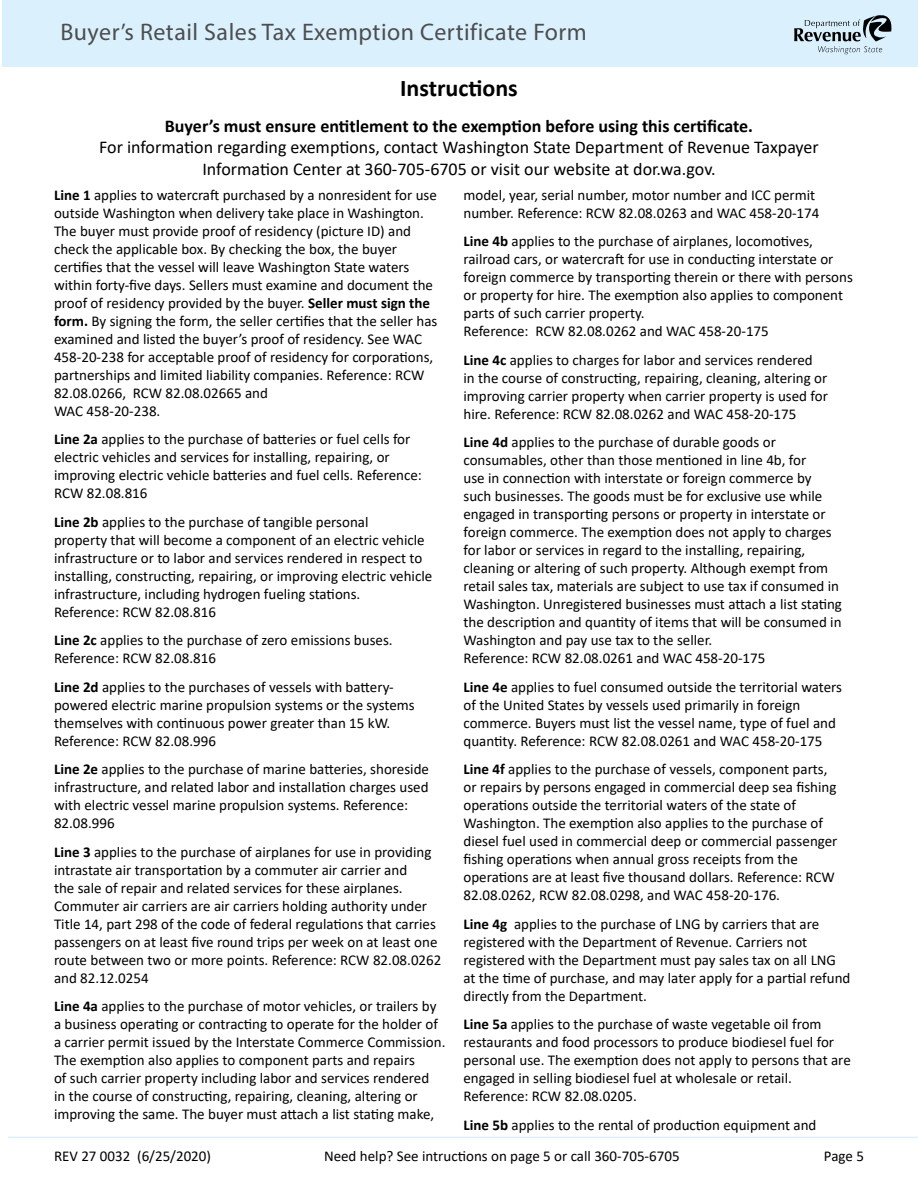
<style>
.page{position:relative;width:918px;height:1188px;background:#fff}
.page>*{position:absolute;margin:0;border:0;box-sizing:border-box;transform-origin:0 0}
.t1{font:24px "Myriad Pro";letter-spacing:.02em;color:#4d4d4f}
.t2{font:700 24px "Calibri";color:#000}
.t3{font:18px/21.6px "Calibri";color:#000;text-align:center}
.t4{font:15px/18px "Calibri";color:#000}
.s1{font-weight:700}
</style>
<div class="page">
<div style="left:2px;top:0;width:916px;height:66px;background:#daf1fd"></div>
<svg style="left:794px;top:15px;width:98px;height:39px"></svg>
<hr style="left:8px;top:1137px;width:910px;height:1px;background:#daf1fd">
<h1 class="t1" style="left:60px;top:17px;width:528px">Buyer’s Retail Sales Tax Exemption Certificate Form</h1>
<p class="t2" style="left:400px;top:71px;width:119px">Instructions</p>
<p class="t3" style="left:99px;top:115px;width:721px"><span class="s1">Buyer’s must ensure entitlement to the exemption before using this certificate.<br></span>For information regarding exemptions, contact Washington State Department of Revenue Taxpayer<br>Information Center at 360-705-6705 or visit our website at dor.wa.gov.</p>
<p class="t4" style="left:54px;top:185px;width:385px"><span class="s1">Line 1</span> applies to watercraft purchased by a nonresident for use outside Washington when delivery take place in Washington.<br>The buyer must provide proof of residency (picture ID) and check the applicable box. By checking the box, the buyer certifies that the vessel will leave Washington State waters within forty-five days. Sellers must examine and document the proof of residency provided by the buyer. <span class="s1">Seller must sign the form.</span> By signing the form, the seller certifies that the seller has examined and listed the buyer’s proof of residency. See WAC 458-20-238 for acceptable proof of residency for corporations, partnerships and limited liability companies. Reference: RCW 82.08.0266, RCW 82.08.02665 and<br>WAC 458-20-238.</p>
<p class="t4" style="left:54px;top:430px;width:369px"><span class="s1">Line 2a</span> applies to the purchase of batteries or fuel cells for electric vehicles and services for installing, repairing, or improving electric vehicle batteries and fuel cells. Reference:<br>RCW 82.08.816</p>
<p class="t4" style="left:54px;top:512px;width:380px"><span class="s1">Line 2b</span> applies to the purchase of tangible personal<br>property that will become a component of an electric vehicle infrastructure or to labor and services rendered in respect to installing, constructing, repairing, or improving electric vehicle infrastructure, including hydrogen fueling stations.<br>Reference: RCW 82.08.816</p>
<p class="t4" style="left:54px;top:631px;width:340px"><span class="s1">Line 2c</span> applies to the purchase of zero emissions buses.<br>Reference: RCW 82.08.816</p>
<p class="t4" style="left:54px;top:677px;width:362px"><span class="s1">Line 2d</span> applies to the purchases of vessels with battery&shy;powered electric marine propulsion systems or the systems themselves with continuous power greater than 15 kW.<br>Reference: RCW 82.08.996</p>
<p class="t4" style="left:54px;top:760px;width:377px"><span class="s1">Line 2e</span> applies to the purchase of marine batteries, shoreside infrastructure, and related labor and installation charges used with electric vessel marine propulsion systems. Reference:<br>82.08.996</p>
<p class="t4" style="left:54px;top:842px;width:389px"><span class="s1">Line 3</span> applies to the purchase of airplanes for use in providing intrastate air transportation by a commuter air carrier and<br>the sale of repair and related services for these airplanes.<br>Commuter air carriers are air carriers holding authority under Title 14, part 298 of the code of federal regulations that carries passengers on at least five round trips per week on at least one route between two or more points. Reference: RCW 82.08.0262 and 82.12.0254</p>
<p class="t4" style="left:54px;top:997px;width:393px"><span class="s1">Line 4a</span> applies to the purchase of motor vehicles, or trailers by a business operating or contracting to operate for the holder of a carrier permit issued by the Interstate Commerce Commission.<br>The exemption also applies to component parts and repairs<br>of such carrier property including labor and services rendered<br>in the course of constructing, repairing, cleaning, altering or improving the same. The buyer must attach a list stating make,</p>
<p class="t4" style="left:464px;top:185px;width:357px">model, year, serial number, motor number and ICC permit number. Reference: RCW 82.08.0263 and WAC 458-20-174</p>
<p class="t4" style="left:464px;top:232px;width:391px"><span class="s1">Line 4b</span> applies to the purchase of airplanes, locomotives, railroad cars, or watercraft for use in conducting interstate or foreign commerce by transporting therein or there with persons or property for hire. The exemption also applies to component parts of such carrier property.<br>Reference: RCW 82.08.0262 and WAC 458-20-175</p>
<p class="t4" style="left:464px;top:350px;width:366px"><span class="s1">Line 4c</span> applies to charges for labor and services rendered<br>in the course of constructing, repairing, cleaning, altering or improving carrier property when carrier property is used for hire. Reference: RCW 82.08.0262 and WAC 458-20-175</p>
<p class="t4" style="left:464px;top:433px;width:380px"><span class="s1">Line 4d</span> applies to the purchase of durable goods or consumables, other than those mentioned in line 4b, for<br>use in connection with interstate or foreign commerce by such businesses. The goods must be for exclusive use while engaged in transporting persons or property in interstate or foreign commerce. The exemption does not apply to charges for labor or services in regard to the installing, repairing, cleaning or altering of such property. Although exempt from retail sales tax, materials are subject to use tax if consumed in Washington. Unregistered businesses must attach a list stating the description and quantity of items that will be consumed in Washington and pay use tax to the seller.<br>Reference: RCW 82.08.0261 and WAC 458-20-175</p>
<p class="t4" style="left:464px;top:677px;width:380px"><span class="s1">Line 4e</span> applies to fuel consumed outside the territorial waters of the United States by vessels used primarily in foreign commerce. Buyers must list the vessel name, type of fuel and quantity. Reference: RCW 82.08.0261 and WAC 458-20-175</p>
<p class="t4" style="left:464px;top:760px;width:376px"><span class="s1">Line 4f</span> applies to the purchase of vessels, component parts, or repairs by persons engaged in commercial deep sea fishing operations outside the territorial waters of the state of Washington. The exemption also applies to the purchase of diesel fuel used in commercial deep or commercial passenger fishing operations when annual gross receipts from the operations are at least five thousand dollars. Reference: RCW 82.08.0262, RCW 82.08.0298, and WAC 458-20-176.</p>
<p class="t4" style="left:464px;top:914px;width:388px"><span class="s1">Line 4g</span> applies to the purchase of LNG by carriers that are registered with the Department of Revenue. Carriers not registered with the Department must pay sales tax on all LNG at the time of purchase, and may later apply for a partial refund directly from the Department.</p>
<p class="t4" style="left:464px;top:1015px;width:389px"><span class="s1">Line 5a</span> applies to the purchase of waste vegetable oil from restaurants and food processors to produce biodiesel fuel for personal use. The exemption does not apply to persons that are engaged in selling biodiesel fuel at wholesale or retail.<br>Reference: RCW 82.08.0205.</p>
<p class="t4" style="left:464px;top:1115px;width:355px"><span class="s1">Line 5b</span> applies to the rental of production equipment and</p>
<p class="t4" style="left:54px;top:1146px;width:159px">REV 27 0032 (6/25/2020)</p>
<p class="t4" style="left:324px;top:1146px;width:357px">Need help? See intructions on page 5 or call 360-705-6705</p>
<p class="t4" style="left:824px;top:1146px;width:42px">Page 5</p>
</div>
